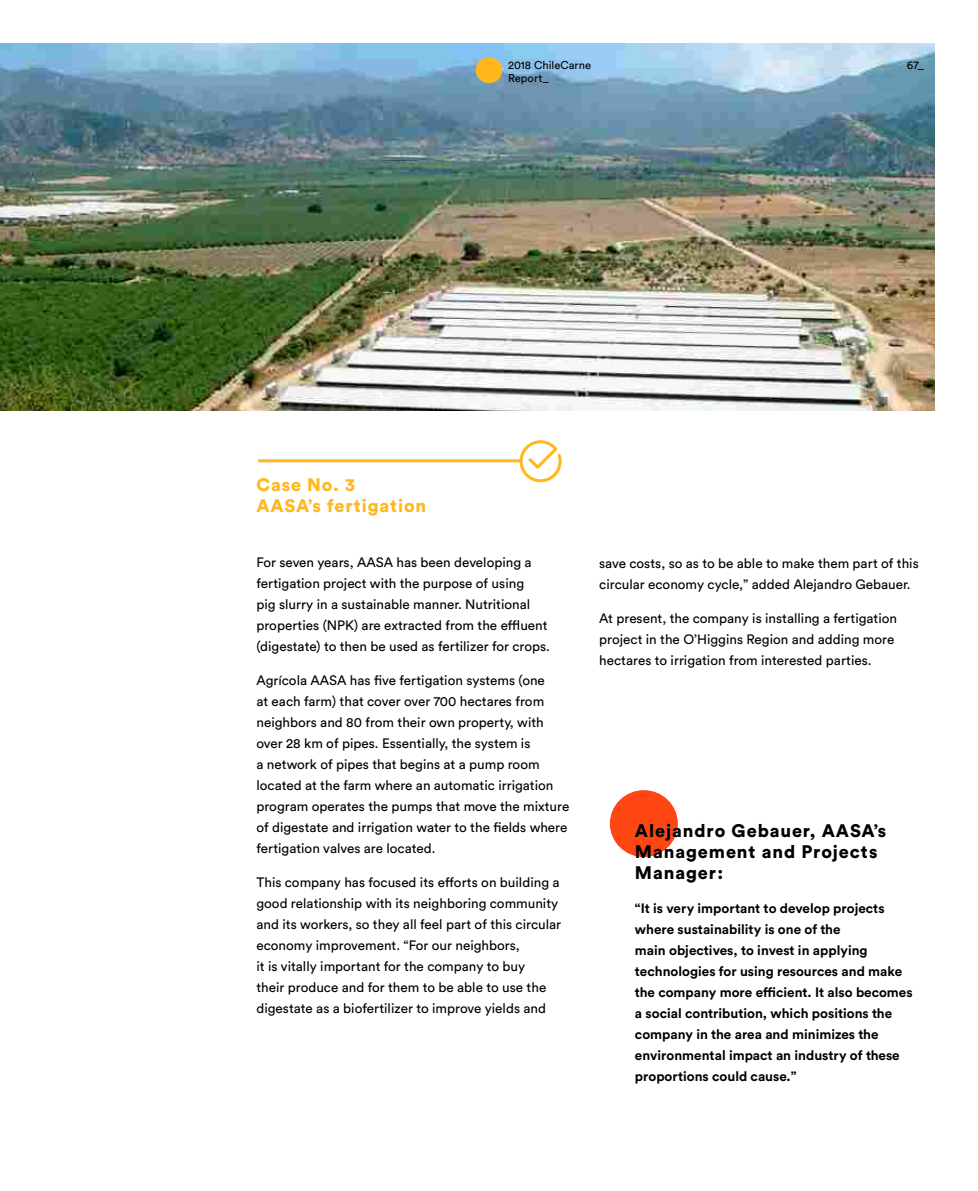
<style>
.page{position:relative;width:978px;height:1191px;background:#fff}
.page>*{position:absolute;margin:0;border:0;box-sizing:border-box;transform-origin:0 0}
.t1{font:900 18px/21px "Circular Std";letter-spacing:.05em;color:#000}
.t2{font:900 18px/21px "Circular Std";letter-spacing:.05em;color:#ffb71b}
.t3{font:13.5px/21px "Circular Std";color:#000}
.t4{font:700 13.5px/21px "Circular Std";color:#000}
.t5{font:11.25px/12.8px "Circular Std";color:#000}
</style>
<div class="page">
<img style="left:0;top:43px;width:935px;height:367px">
<div style="left:476px;top:57px;width:26px;height:26px;background:#ffb71b;border-radius:50%"></div>
<hr style="left:258px;top:459px;width:264px;height:3px;background:#ffb71b">
<svg style="left:520px;top:440px;width:42px;height:42px"></svg>
<div style="left:610px;top:790px;width:68px;height:67px;background:#ff4713;border-radius:50%"></div>
<p class="t5" style="left:508px;top:59px;width:84px">2018 ChileCarne<br>Report_</p>
<p class="t5" style="left:907px;top:59px;width:19px">67_</p>
<h1 class="t2" style="left:256px;top:474px;width:171px">Case No. 3<br>AASA’s fertigation</h1>
<p class="t3" style="left:256px;top:551px;width:295px">For seven years, AASA has been developing a fertigation project with the purpose of using<br>pig slurry in a sustainable manner. Nutritional properties (NPK) are extracted from the effluent (digestate) to then be used as fertilizer for crops.</p>
<p class="t3" style="left:256px;top:669px;width:315px">Agrícola AASA has five fertigation systems (one<br>at each farm) that cover over 700 hectares from neighbors and 80 from their own property, with over 28 km of pipes. Essentially, the system is<br>a network of pipes that begins at a pump room located at the farm where an automatic irrigation program operates the pumps that move the mixture of digestate and irrigation water to the fields where fertigation valves are located.</p>
<p class="t3" style="left:256px;top:871px;width:306px">This company has focused its efforts on building a good relationship with its neighboring community and its workers, so they all feel part of this circular economy improvement. “For our neighbors,<br>it is vitally important for the company to buy<br>their produce and for them to be able to use the digestate as a biofertilizer to improve yields and</p>
<p class="t3" style="left:599px;top:553px;width:321px">save costs, so as to be able to make them part of this circular economy cycle,” added Alejandro Gebauer.</p>
<p class="t3" style="left:599px;top:607px;width:299px">At present, the company is installing a fertigation project in the O’Higgins Region and adding more hectares to irrigation from interested parties.</p>
<h1 class="t1" style="left:635px;top:820px;width:253px">Alejandro Gebauer, AASA’s<br>Management and Projects<br>Manager:</h1>
<p class="t4" style="left:635px;top:897px;width:279px">“It is very important to develop projects where sustainability is one of the<br>main objectives, to invest in applying technologies for using resources and make the company more efficient. It also becomes a social contribution, which positions the company in the area and minimizes the environmental impact an industry of these proportions could cause.”</p>
</div>
